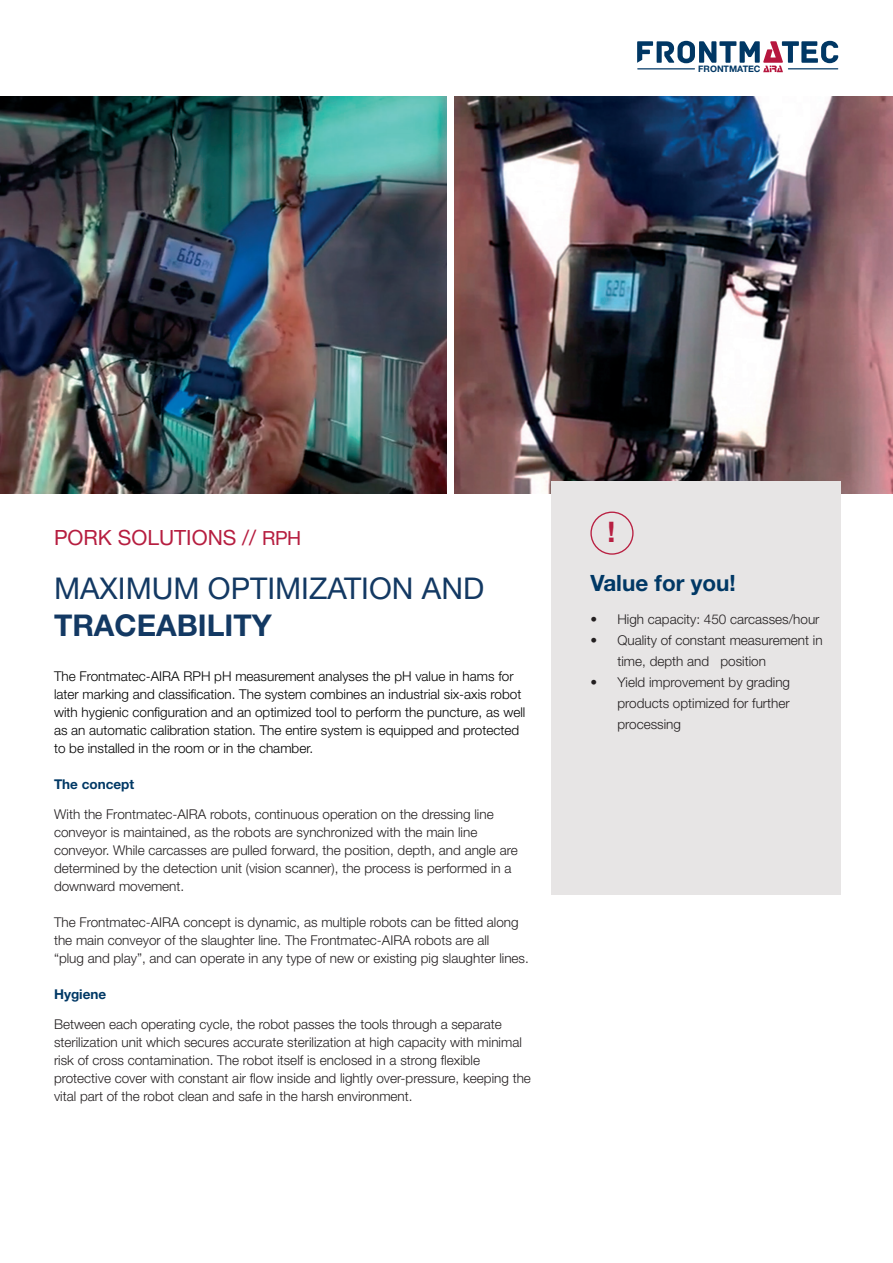
<style>
.page{position:relative;width:893px;height:1263px;background:#fff}
.page>*{position:absolute;margin:0;border:0;box-sizing:border-box;transform-origin:0 0}
.t1{font:30px/37.5px "Helvetica Neue LT Std";color:#133963}
.t2{font:700 28.35px "Helvetica Neue LT Std";color:#b71f42}
.t3{font:700 22.5px "Helvetica Neue LT Std";color:#003865}
.t4{font:21px "Helvetica Neue LT Std";color:#b61e40}
.t5{font:300 13.5px/18px "Helvetica Neue LT Std";color:#231f20}
.t6{font:300 13.5px/18px "Helvetica Neue LT Std";color:#000}
.t7{font:700 13.5px "Helvetica Neue LT Std";color:#003865}
.t8{font:700 9px "Helvetica Neue LT Std";color:#003764}
.s1{font-size:19.5px}
.s2{font-weight:700}
</style>
<div class="page">
<img style="left:0;top:96px;width:447px;height:397px">
<img style="left:454px;top:96px;width:439px;height:397px">
<div style="left:551px;top:481px;width:289px;height:413px;background:#e7e5e5"></div>
<div style="left:590px;top:511px;width:44px;height:44px;border:1px solid #b92042;border-radius:50%"></div>
<svg style="left:637px;top:41px;width:201px;height:31px"></svg>
<hr style="left:788px;top:68px;width:50px;height:1px;background:#003764">
<p class="t8" style="left:698px;top:63px;width:64px">FRONTMATEC</p>
<p class="t4" style="left:54px;top:525px;width:249px">PORK SOLUTIONS // <span class="s1">RPH</span></p>
<p class="t1" style="left:54px;top:569px;width:432px">MAXIMUM OPTIMIZATION AND<br><span class="s2">TRACEABILITY</span></p>
<p class="t6" style="left:54px;top:667px;width:473px">The Frontmatec-AIRA RPH pH measurement analyses the pH value in hams for later marking and classification. The system combines an industrial six-axis robot with hygienic configuration and an optimized tool to perform the puncture, as well as an automatic calibration station. The entire system is equipped and protected to be installed in the room or in the chamber.</p>
<p class="t7" style="left:54px;top:776px;width:82px">The concept</p>
<p class="t5" style="left:54px;top:805px;width:465px">With the Frontmatec-AIRA robots, continuous operation on the dressing line conveyor is maintained, as the robots are synchronized with the main line conveyor. While carcasses are pulled forward, the position, depth, and angle are determined by the detection unit (vision scanner), the process is performed in a downward movement.</p>
<p class="t5" style="left:54px;top:913px;width:466px">The Frontmatec-AIRA concept is dynamic, as multiple robots can be fitted along the main conveyor of the slaughter line. The Frontmatec-AIRA robots are all</p>
<p class="t5" style="left:54px;top:949px;width:476px">“plug and play”, and can operate in any type of new or existing pig slaughter lines.</p>
<p class="t7" style="left:54px;top:986px;width:54px">Hygiene</p>
<p class="t5" style="left:54px;top:1015px;width:478px">Between each operating cycle, the robot passes the tools through a separate sterilization unit which secures accurate sterilization at high capacity with minimal risk of cross contamination. The robot itself is enclosed in a strong flexible protective cover with constant air flow inside and lightly over-pressure, keeping the vital part of the robot clean and safe in the harsh environment.</p>
<p class="t2" style="left:608px;top:514px;width:9px">!</p>
<p class="t3" style="left:590px;top:569px;width:147px">Value for you!</p>
<p class="t5" style="left:590px;top:610px;width:231px">• High capacity: 450 carcasses/hour</p>
<p class="t5" style="left:617px;top:629px;width:207px;line-height:21px;text-indent:-27px">• Quality of constant measurement in time, depth and position</p>
<p class="t5" style="left:617px;top:671px;width:174px;line-height:21px;text-align:justify;text-indent:-27px">• Yield improvement by grading products optimized for further processing</p>
</div>
